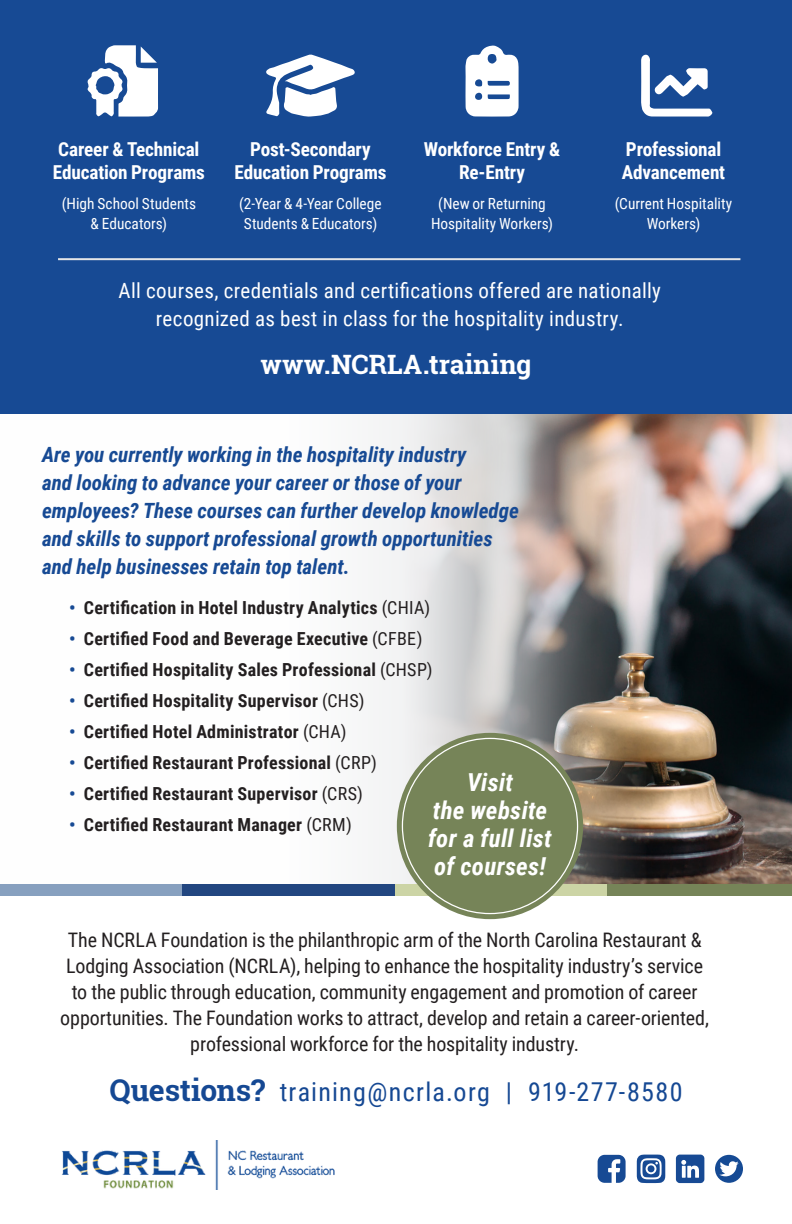
<style>
.page{position:relative;width:792px;height:1224px;background:#fff}
.page>*{position:absolute;margin:0;border:0;box-sizing:border-box;transform-origin:0 0}
.t1{font:700 26.6px "Roboto Slab";letter-spacing:.01em;color:#fff}
.t2{font:26px "Roboto Condensed";letter-spacing:.05em;color:#154893}
.t3{font:italic 700 24.8px/28px "Roboto Condensed";letter-spacing:.01em;color:#fff;text-align:center}
.t4{font:italic 700 21px/28px "Roboto Condensed";color:#174a94}
.t5{font:21px/28px "Roboto Condensed";letter-spacing:.015em;color:#fff;text-align:center}
.t6{font:20px/26px "Roboto Condensed";letter-spacing:-.005em;color:#231f20;text-align:center}
.t7{font:700 19.2px/23px "Roboto Condensed";letter-spacing:-.01em;color:#fff}
.t8{font:700 18px "Roboto Condensed";letter-spacing:.015em;color:#231f20}
.t9{font:15.4px/19.2px "Roboto Condensed";color:#fff;text-align:center}
.s1{color:#174a94}
.s2{font-weight:400}
.s3{font-family:"Roboto Slab";font-weight:700;font-size:30px}
</style>
<div class="page">
<img style="left:379px;top:414px;width:413px;height:470px">
<svg style="left:637px;top:1155px;width:28px;height:28px"></svg>
<div style="left:648px;top:1165px;width:6px;height:7px;background:#174a94;border-radius:50%"></div>
<svg style="left:598px;top:1155px;width:28px;height:28px"></svg>
<svg style="left:715px;top:1155px;width:28px;height:28px"></svg>
<svg style="left:676px;top:1155px;width:28px;height:28px"></svg>
<div style="left:0;top:0;width:792px;height:414px;background:#174a94"></div>
<img style="left:61px;top:1141px;width:274px;height:48px">
<div style="left:0;top:884px;width:182px;height:12px;background:#87a0bf"></div>
<div style="left:182px;top:884px;width:213px;height:12px;background:#224680"></div>
<div style="left:395px;top:884px;width:213px;height:12px;background:#ccd4a5"></div>
<div style="left:608px;top:884px;width:184px;height:12px;background:#768458"></div>
<svg style="left:87px;top:45px;width:71px;height:72px"></svg>
<svg style="left:266px;top:54px;width:89px;height:63px"></svg>
<svg style="left:465px;top:45px;width:54px;height:72px"></svg>
<svg style="left:641px;top:54px;width:72px;height:63px"></svg>
<hr style="left:58px;top:258px;width:682px;height:2px;background:#e4e5e7">
<div style="left:397px;top:733px;width:186px;height:186px;background:#768458;border-radius:50%"></div>
<p class="t7" style="left:53px;top:137px;width:154px">Career &amp; Technical<br>Education Programs</p>
<p class="t9" style="left:62px;top:194px;width:136px">(High School Students &amp; Educators)</p>
<p class="t9" style="left:239px;top:194px;width:144px;text-align:left">(2-Year &amp; 4-Year College<br>Students &amp; Educators)</p>
<p class="t7" style="left:234px;top:137px;width:154px;text-align:center">Post-Secondary<br>Education Programs</p>
<p class="t7" style="left:424px;top:137px;width:138px;text-align:center">Workforce Entry &amp;<br>Re-Entry</p>
<p class="t9" style="left:431px;top:194px;width:124px">(New or Returning<br>Hospitality Workers)</p>
<p class="t7" style="left:622px;top:137px;width:105px">Professional<br>Advancement</p>
<p class="t9" style="left:615px;top:194px;width:119px">(Current Hospitality<br>Workers)</p>
<p class="t5" style="left:118px;top:276px;width:544px">All courses, credentials and certifications offered are nationally recognized as best in class for the hospitality industry.</p>
<p class="t1" style="left:260px;top:346px;width:273px">www.NCRLA.training</p>
<p class="t4" style="left:42px;top:440px;width:478px">Are you currently working in the hospitality industry<br>and looking to advance your career or those of your employees? These courses can further develop knowledge and skills to support professional growth opportunities and help businesses retain top talent.</p>
<p class="t8" style="left:69px;top:595px;width:363px"><span class="s1">•</span> Certification in Hotel Industry Analytics <span class="s2">(CHIA)</span></p>
<p class="t8" style="left:69px;top:626px;width:355px"><span class="s1">•</span> Certified Food and Beverage Executive <span class="s2">(CFBE)</span></p>
<p class="t8" style="left:69px;top:657px;width:365px"><span class="s1">•</span> Certified Hospitality Sales Professional <span class="s2">(CHSP)</span></p>
<p class="t8" style="left:69px;top:688px;width:297px"><span class="s1">•</span> Certified Hospitality Supervisor <span class="s2">(CHS)</span></p>
<p class="t8" style="left:69px;top:719px;width:279px"><span class="s1">•</span> Certified Hotel Administrator <span class="s2">(CHA)</span></p>
<p class="t8" style="left:69px;top:750px;width:309px"><span class="s1">•</span> Certified Restaurant Professional <span class="s2">(CRP)</span></p>
<p class="t8" style="left:69px;top:781px;width:295px"><span class="s1">•</span> Certified Restaurant Supervisor <span class="s2">(CRS)</span></p>
<p class="t8" style="left:69px;top:812px;width:284px"><span class="s1">•</span> Certified Restaurant Manager <span class="s2">(CRM)</span></p>
<p class="t3" style="left:428px;top:767px;width:125px">Visit<br>the website for a full list of courses!</p>
<p class="t6" style="left:60px;top:926px;width:650px">The NCRLA Foundation is the philanthropic arm of the North Carolina Restaurant &amp; Lodging Association (NCRLA), helping to enhance the hospitality industry’s service to the public through education, community engagement and promotion of career opportunities. The Foundation works to attract, develop and retain a career-oriented, professional workforce for the hospitality industry.</p>
<p class="t2" style="left:109px;top:1074px;width:575px"><span class="s3">Questions?</span> training@ncrla.org | 919-277-8580</p>
</div>
